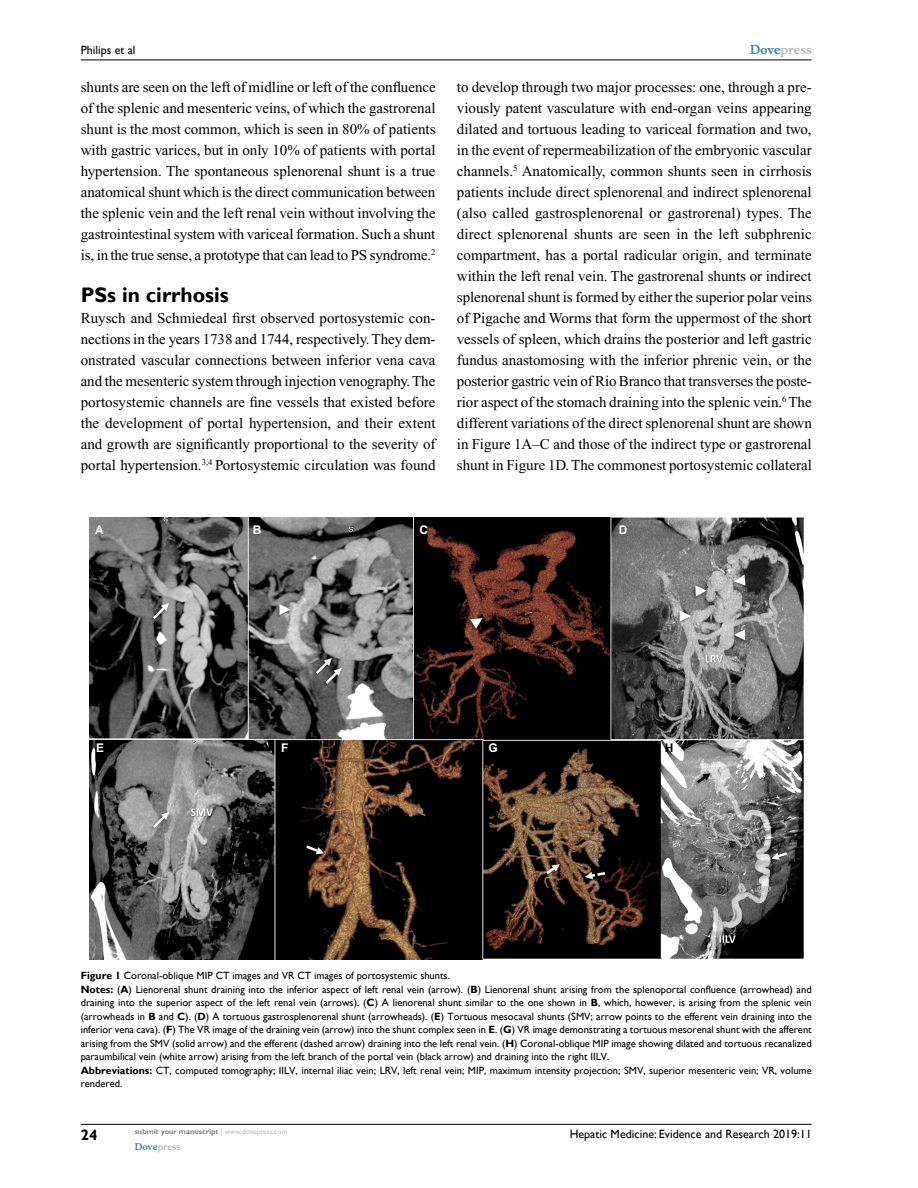
<style>
.page{position:relative;width:918px;height:1188px;background:#fff}
.page>*{position:absolute;margin:0;border:0;box-sizing:border-box;transform-origin:0 0}
.t1{font:700 21px "Gill Sans";color:#000}
.t2{font:15px/21px "Times New Roman";color:#000;text-align:justify}
.t3{font:700 15px "Gill Sans";color:#000}
.t4{font:12px "Gill Sans";color:#000}
.t5{font:700 12px "Musee";color:#b8babc}
.t6{font:700 12px "Arial";color:#fff}
.t7{font:700 12px "Arial";color:#000}
.t8{font:10.5px/13.5px "Gill Sans";color:#000}
.t9{font:700 9px "Musee";color:#b8babc}
.t10{font:700 7.5px "Gill Sans";color:#808285}
.s1{color:#3785ad}
.s2{font-weight:700}
.s3{font-weight:400;color:#b8babc}
</style>
<div class="page">
<hr style="left:81px;top:1124px;width:731px;height:1px;background:#000">
<hr style="left:81px;top:60px;width:731px;height:1px;background:#000">
<img style="left:89px;top:518px;width:714px;height:442px">
<p class="t4" style="left:81px;top:43px;width:56px">Philips et al</p>
<p class="t2" style="left:81px;top:77px;width:357px">shunts are seen on the left of midline or left of the confluence of the splenic and mesenteric veins, of which the gastrorenal shunt is the most common, which is seen in 80% of patients with gastric varices, but in only 10% of patients with portal hypertension. The spontaneous splenorenal shunt is a true anatomical shunt which is the direct communication between the splenic vein and the left renal vein without involving the gastrointestinal system with variceal formation. Such a shunt is, in the true sense, a prototype that can lead to PS syndrome.<sup>2</sup></p>
<h1 class="t1" style="left:81px;top:282px;width:150px">PSs in cirrhosis</h1>
<p class="t2" style="left:81px;top:308px;width:356px">Ruysch and Schmiedeal first observed portosystemic con&shy;nections in the years 1738 and 1744, respectively. They dem&shy;onstrated vascular connections between inferior vena cava and the mesenteric system through injection venography. The portosystemic channels are fine vessels that existed before the development of portal hypertension, and their extent and growth are significantly proportional to the severity of portal hypertension.<sup>3,4</sup> Portosystemic circulation was found</p>
<p class="t5" style="left:750px;top:43px;width:63px"><span class="s1">Dove</span>press</p>
<p class="t2" style="left:457px;top:76px;width:357px">to develop through two major processes: one, through a pre&shy;viously patent vasculature with end-organ veins appearing dilated and tortuous leading to variceal formation and two, in the event of repermeabilization of the embryonic vascular channels.<sup>5</sup> Anatomically, common shunts seen in cirrhosis patients include direct splenorenal and indirect splenorenal (also called gastrosplenorenal or gastrorenal) types. The direct splenorenal shunts are seen in the left subphrenic compartment, has a portal radicular origin, and terminate within the left renal vein. The gastrorenal shunts or indirect splenorenal shunt is formed by either the superior polar veins of Pigache and Worms that form the uppermost of the short vessels of spleen, which drains the posterior and left gastric fundus anastomosing with the inferior phrenic vein, or the posterior gastric vein of Rio Branco that transverses the poste&shy;rior aspect of the stomach draining into the splenic vein.<sup>6</sup> The different variations of the direct splenorenal shunt are shown in Figure 1A–C and those of the indirect type or gastrorenal shunt in Figure 1D. The commonest portosystemic collateral</p>
<p class="t6" style="left:95px;top:521px;width:10px">A</p>
<p class="t6" style="left:253px;top:521px;width:10px">B</p>
<p class="t6" style="left:420px;top:521px;width:10px">C</p>
<p class="t6" style="left:619px;top:521px;width:10px">D</p>
<p class="t6" style="left:96px;top:740px;width:10px">E</p>
<p class="t6" style="left:281px;top:740px;width:9px">F</p>
<p class="t6" style="left:488px;top:740px;width:11px">G</p>
<p class="t7" style="left:665px;top:740px;width:10px">H</p>
<p class="t8" style="left:81px;top:969px;width:732px"><span class="s2">Figure 1</span> Coronal-oblique MIP CT images and VR CT images of portosystemic shunts.<br><span class="s2">Notes:</span> (<span class="s2">A</span>) Lienorenal shunt draining into the inferior aspect of left renal vein (arrow). (<span class="s2">B</span>) Lienorenal shunt arising from the splenoportal confluence (arrowhead) and draining into the superior aspect of the left renal vein (arrows). (<span class="s2">C</span>) A lienorenal shunt similar to the one shown in <span class="s2">B</span>, which, however, is arising from the splenic vein (arrowheads in <span class="s2">B</span> and <span class="s2">C</span>). (<span class="s2">D</span>) A tortuous gastrosplenorenal shunt (arrowheads). (<span class="s2">E</span>) Tortuous mesocaval shunts (SMV; arrow points to the efferent vein draining into the inferior vena cava). (<span class="s2">F</span>) The VR image of the draining vein (arrow) into the shunt complex seen in <span class="s2">E</span>. (<span class="s2">G</span>) VR image demonstrating a tortuous mesorenal shunt with the afferent arising from the SMV (solid arrow) and the efferent (dashed arrow) draining into the left renal vein. (<span class="s2">H</span>) Coronal-oblique MIP image showing dilated and tortuous recanalized paraumbilical vein (white arrow) arising from the left branch of the portal vein (black arrow) and draining into the right II LV.<br><span class="s2">Abbreviations:</span> CT, computed tomography; II LV, internal iliac vein; LRV, left renal vein; MIP, maximum intensity projection; SMV, superior mesenteric vein; VR, volume rendered.</p>
<p class="t3" style="left:81px;top:1126px;width:18px">24</p>
<p class="t10" style="left:135px;top:1127px;width:154px">submit your manuscript <span class="s3">| www.dovepress.com</span></p>
<p class="t9" style="left:135px;top:1141px;width:48px"><span class="s1">Dove</span>press</p>
<p class="t4" style="left:570px;top:1127px;width:243px">Hepatic Medicine: Evidence and Research 2019:11</p>
</div>
